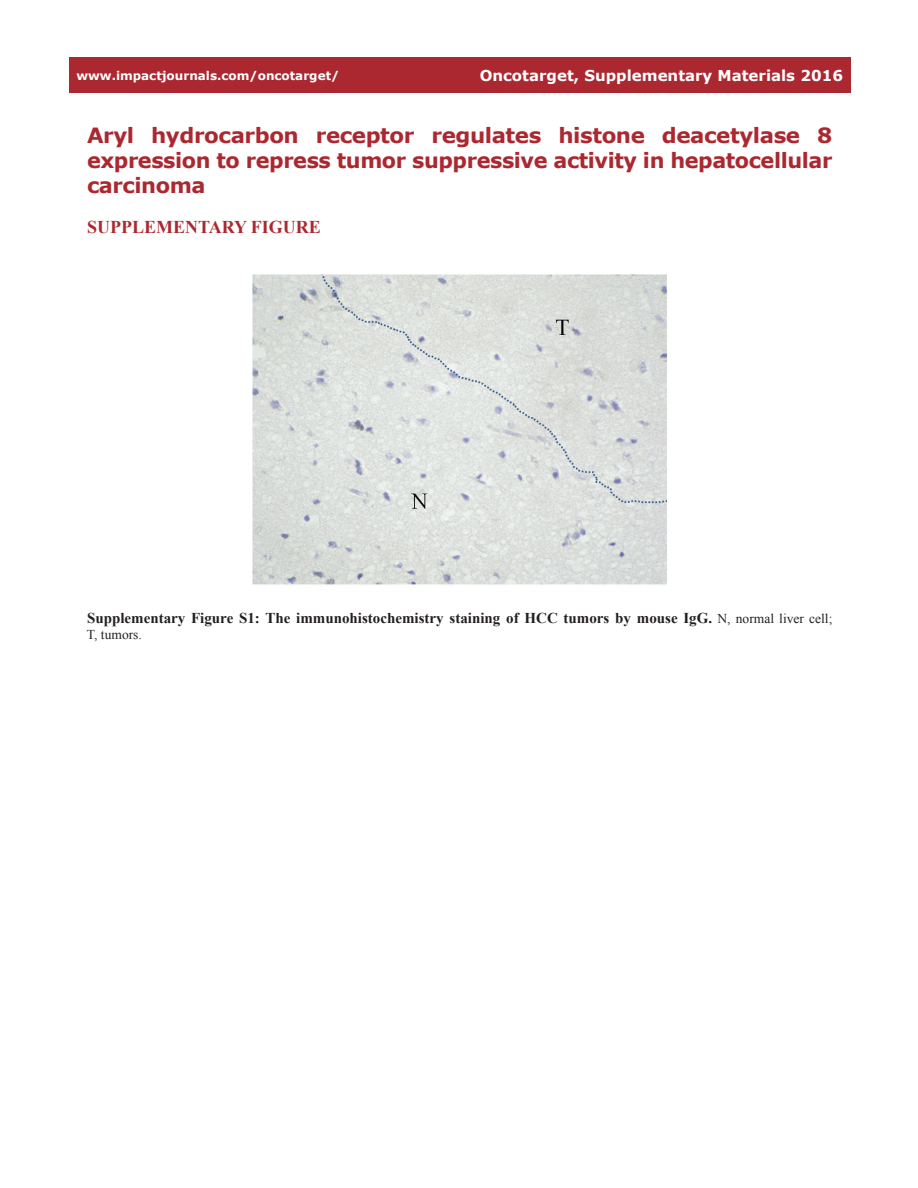
<style>
.page{position:relative;width:918px;height:1188px;background:#fff}
.page>*{position:absolute;margin:0;border:0;box-sizing:border-box;transform-origin:0 0}
.t1{font:700 21px/25.2px "Verdana";letter-spacing:-.02em;color:#ac2830;text-align:justify}
.t2{font:700 18px "Times New Roman";color:#ac2830}
.t3{font:700 15px "Times New Roman";color:#231f20}
.t4{font:700 15px "Verdana";color:#fff}
.t5{font:13.5px "Times New Roman";color:#231f20}
.t6{font:700 12px "Verdana";color:#fff}
.s1{font-weight:400;font-size:13.5px}
</style>
<div class="page">
<div style="left:69px;top:57px;width:781px;height:36px;background:#ac2830"></div>
<img style="left:252px;top:274px;width:415px;height:311px">
<p class="t6" style="left:76px;top:67px;width:264px">www.impactjournals.com/oncotarget/</p>
<p class="t4" style="left:480px;top:65px;width:365px">Oncotarget, Supplementary Materials 2016</p>
<p class="t1" style="left:87px;top:122px;width:747px">Aryl hydrocarbon receptor regulates histone deacetylase 8 expression to repress tumor suppressive activity in hepatocellular carcinoma</p>
<p class="t2" style="left:87px;top:214px;width:235px">SUPPLEMENTARY FIGURE</p>
<p class="t3" style="left:87px;top:607px;width:747px">Supplementary Figure S1: The immunohistochemistry staining of HCC tumors by mouse IgG. <span class="s1">N, normal liver cell;</span></p>
<p class="t5" style="left:87px;top:625px;width:56px">T, tumors.</p>
</div>
